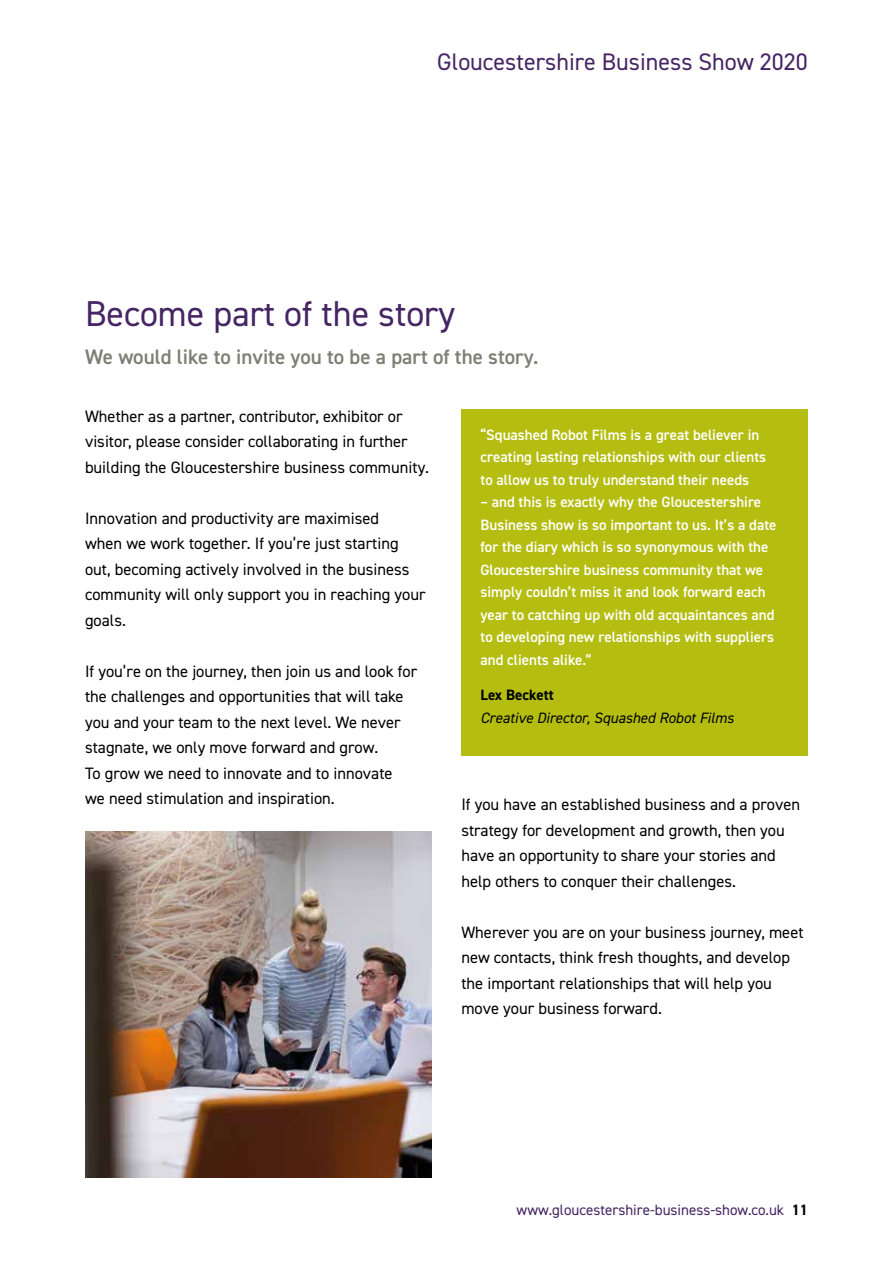
<style>
.page{position:relative;width:893px;height:1263px;background:#fff}
.page>*{position:absolute;margin:0;border:0;box-sizing:border-box;transform-origin:0 0}
.t1{font:36px "DIN2014";color:#452563}
.t2{font:24px "DIN2014";color:#452563}
.t3{font:600 21px "DIN2014";color:#7e7f73}
.t4{font:16.5px/25.5px "DIN2014";color:#000}
.t5{font:600 15px/22.5px "DIN2014";color:#fff}
.t6{font:15px "DIN2014";color:#452563}
.t7{font:italic 15px "DIN2014";color:#000}
.t8{font:700 15px "DIN2014";color:#000}
.s1{font-weight:700;color:#000}
</style>
<div class="page">
<div style="left:461px;top:409px;width:347px;height:347px;background:#b4bd10"></div>
<img style="left:85px;top:831px;width:347px;height:347px">
<h2 class="t2" style="left:437px;top:46px;width:372px">Gloucestershire Business Show 2020</h2>
<h1 class="t1" style="left:85px;top:291px;width:372px">Become part of the story</h1>
<p class="t3" style="left:85px;top:343px;width:455px">We would like to invite you to be a part of the story.</p>
<p class="t4" style="left:85px;top:403px;width:345px">Whether as a partner, contributor, exhibitor or visitor, please consider collaborating in further building the Gloucestershire business community.</p>
<p class="t4" style="left:85px;top:505px;width:342px">Innovation and productivity are maximised<br>when we work together. If you’re just starting out, becoming actively involved in the business community will only support you in reaching your goals.</p>
<p class="t4" style="left:85px;top:658px;width:334px">If you’re on the journey, then join us and look for the challenges and opportunities that will take you and your team to the next level. We never stagnate, we only move forward and grow.<br>To grow we need to innovate and to innovate<br>we need stimulation and inspiration.</p>
<p class="t5" style="left:480px;top:423px;width:287px">“Squashed Robot Films is a great believer in creating lasting relationships with our clients to allow us to truly understand their needs</p>
<p class="t5" style="left:480px;top:491px;width:297px">– and this is exactly why the Gloucestershire Business show is so important to us. It’s a date for the diary which is so synonymous with the Gloucestershire business community that we simply couldn’t miss it and look forward each year to catching up with old acquaintances and to developing new relationships with suppliers and clients alike.”</p>
<p class="t8" style="left:480px;top:685px;width:75px">Lex Beckett</p>
<p class="t7" style="left:480px;top:708px;width:255px">Creative Director, Squashed Robot Films</p>
<p class="t4" style="left:461px;top:791px;width:340px">If you have an established business and a proven strategy for development and growth, then you have an opportunity to share your stories and help others to conquer their challenges.</p>
<p class="t4" style="left:461px;top:919px;width:344px">Wherever you are on your business journey, meet new contacts, think fresh thoughts, and develop the important relationships that will help you move your business forward.</p>
<p class="t6" style="left:517px;top:1200px;width:293px">www.gloucestershire-business-show.co.uk <span class="s1">11</span></p>
</div>
